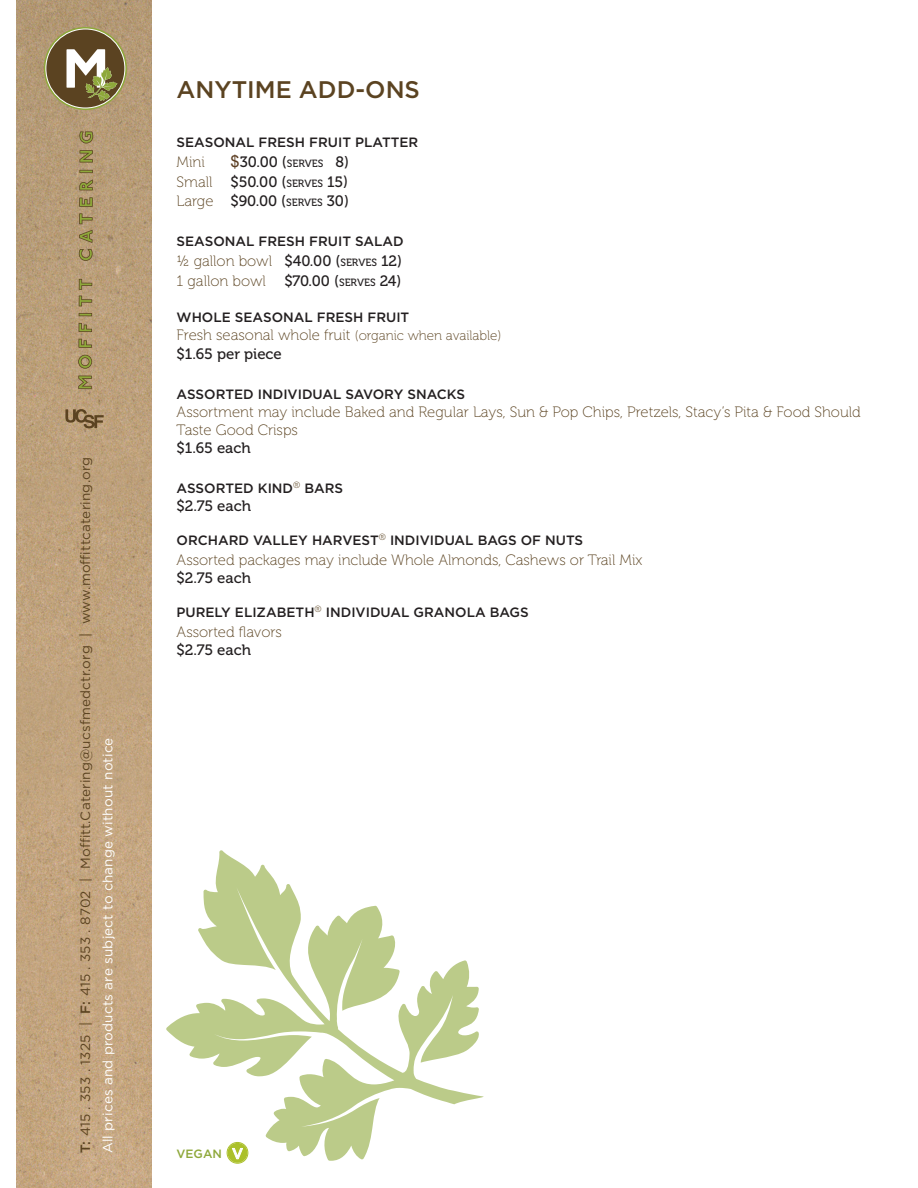
<style>
.page{position:relative;width:918px;height:1188px;background:#fff}
.page>*{position:absolute;margin:0;border:0;box-sizing:border-box;transform-origin:0 0}
.menu_title{font:500 24px "Gotham";color:#5b4321}
.t1{font:15px/18px "Museo 100";color:#5b4321}
.t2{font:15px "Museo 500";color:#231f20}
.t3{font:15px "Museo 500";color:#231f20}
.t4{font:500 13.5px "Gotham";color:#231f20}
.t5{font:13.5px/22.5px "Gotham";letter-spacing:.015em;color:#5b4321}
.t6{font:500 12px "Gotham";color:#8ea83a}
.s1{font-weight:500}
.s2{color:#fff}
.s3{font-family:"Arial";font-size:16.5px;color:#5b3d21}
.s4{font-size:10.5px}
.s5{font-family:"Museo 100";color:#5b4321}
.s6{font-style:inherit}
.s7{font-family:"Museo 500";color:#231f20}
.s8{font-family:"Museo 500";font-size:10.5px;color:#231f20}
.s9{font-size:13.5px}
</style>
<div class="page">
<img style="left:17px;top:0;width:135px;height:1188px">
<svg style="left:78px;top:376px;width:16px;height:13px"></svg>
<svg style="left:78px;top:355px;width:14px;height:14px"></svg>
<svg style="left:78px;top:339px;width:14px;height:9px"></svg>
<svg style="left:79px;top:323px;width:13px;height:9px"></svg>
<svg style="left:79px;top:313px;width:13px;height:3px"></svg>
<svg style="left:79px;top:296px;width:13px;height:10px"></svg>
<svg style="left:79px;top:279px;width:13px;height:11px"></svg>
<svg style="left:79px;top:249px;width:14px;height:12px"></svg>
<svg style="left:79px;top:230px;width:14px;height:13px"></svg>
<svg style="left:79px;top:213px;width:14px;height:11px"></svg>
<svg style="left:79px;top:197px;width:14px;height:10px"></svg>
<svg style="left:79px;top:179px;width:14px;height:11px"></svg>
<svg style="left:79px;top:170px;width:14px;height:3px"></svg>
<svg style="left:79px;top:150px;width:14px;height:13px"></svg>
<svg style="left:79px;top:131px;width:15px;height:13px"></svg>
<svg style="left:44px;top:27px;width:83px;height:83px;background:#8e7f5a"></svg>
<svg style="left:65px;top:409px;width:39px;height:19px"></svg>
<svg style="left:166px;top:850px;width:228px;height:259px"></svg>
<div style="left:227px;top:1142px;width:21px;height:21px;border:1px solid #abc02a;border-radius:50%"></div>
<div style="left:228px;top:1143px;width:19px;height:20px;background:#abc02a;border-radius:50%"></div>
<svg style="left:232px;top:1148px;width:11px;height:11px"></svg>
<svg style="left:80px;top:836px;width:10px;height:12px"></svg>
<svg style="left:80px;top:552px;width:10px;height:12px"></svg>
<p class="t5" style="left:74px;top:1153px;width:698px;rotate:-90deg"><span class="s1">T:</span> 415 . 353 . 1325 | <span class="s1">F:</span> 415 . 353 . 8702 | Mo tt.Catering@ucsfmedctr.org | www.mo ttcatering.org<br><span class="s2">All prices and products are subject to change without notice</span></p>
<p class="menu_title" style="left:177px;top:75px;width:245px">ANYTIME ADD-ONS</p>
<p class="t4" style="left:177px;top:134px;width:243px">SEASONAL FRESH FRUIT PLATTER</p>
<p class="t1" style="left:177px;top:153px;width:30px">Mini</p>
<p class="t3" style="left:231px;top:153px;width:120px"><span class="s3">$</span>30.00 (<span class="s4">SERVES</span> 8)</p>
<p class="t3" style="left:177px;top:173px;width:173px"><span class="s5">Small</span> $50.00 (<span class="s4">SERVES</span> 15<span class="s6">)</span></p>
<p class="t3" style="left:177px;top:193px;width:174px"><span class="s5">Large</span> $90.00 (<span class="s4">SERVES</span> 30)</p>
<p class="t4" style="left:177px;top:233px;width:229px">SEASONAL FRESH FRUIT SALAD</p>
<p class="t1" style="left:177px;top:252px;width:227px">½ gallon bowl <span class="s7">$40.00</span> <span class="s7">(</span><span class="s8">SERVES</span> <span class="s7">12)</span></p>
<p class="t1" style="left:177px;top:272px;width:91px">1 gallon bowl</p>
<p class="t2" style="left:285px;top:272px;width:118px">$70.00 <span class="s6">(</span><span class="s4">SERVES</span> <span class="s6">24)</span></p>
<p class="t4" style="left:177px;top:309px;width:234px">WHOLE SEASONAL FRESH FRUIT</p>
<p class="t1" style="left:177px;top:326px;width:326px">Fresh seasonal whole fruit <span class="s9">(organic when available)</span></p>
<p class="t2" style="left:177px;top:346px;width:107px">$1.65 per piece</p>
<p class="t4" style="left:177px;top:386px;width:290px">ASSORTED INDIVIDUAL SAVORY SNACKS</p>
<p class="t1" style="left:177px;top:403px;width:686px">Assortment may include Baked and Regular Lays, Sun &amp; Pop Chips, Pretzels, Stacy’s Pita &amp; Food Should<br>Taste Good Crisps</p>
<p class="t2" style="left:177px;top:440px;width:76px">$1.65 each</p>
<p class="t4" style="left:177px;top:480px;width:168px">ASSORTED KIND<sup>®</sup> BARS</p>
<p class="t2" style="left:177px;top:497px;width:76px">$2.75 each</p>
<p class="t4" style="left:177px;top:532px;width:408px">ORCHARD VALLEY HARVEST<sup>®</sup> INDIVIDUAL BAGS OF NUTS</p>
<p class="t1" style="left:177px;top:551px;width:467px">Assorted packages may include Whole Almonds, Cashews or Trail Mix</p>
<p class="t2" style="left:177px;top:569px;width:76px">$2.75 each</p>
<p class="t4" style="left:177px;top:604px;width:354px">PURELY ELIZABETH<sup>®</sup> INDIVIDUAL GRANOLA BAGS</p>
<p class="t1" style="left:177px;top:623px;width:107px">Assorted flavors</p>
<p class="t2" style="left:177px;top:641px;width:76px">$2.75 each</p>
<p class="t6" style="left:177px;top:1146px;width:47px">VEGAN</p>
</div>
